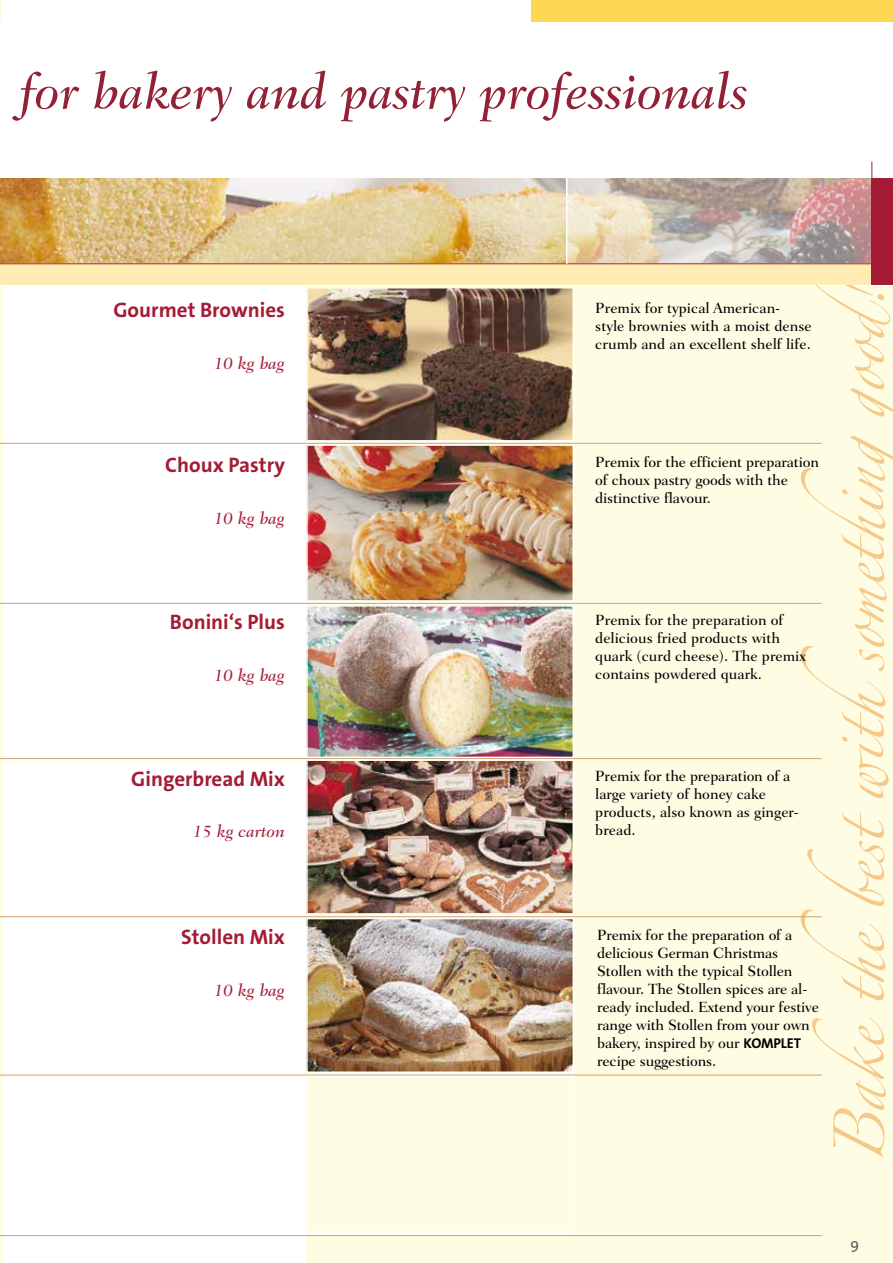
<style>
.page{position:relative;width:893px;height:1263px;background:#fff}
.page>*{position:absolute;margin:0;border:0;box-sizing:border-box;transform-origin:0 0}
.t1{font:italic 500 51px "Fairfield LT Std";color:#932136}
.t2{font:21px "The Sans LP7 Bld";color:#a41b35}
.t3{font:italic 500 17.25px "Fairfield LT Std";color:#a41b35}
.t4{font:500 15px/18px "Fairfield LT Std";letter-spacing:-.01em;color:#000}
.t5{font:15px "The Sans LP5 Plain";color:#58585a}
.s1{font-family:"The Sans LP7 Bld";font-weight:400;font-size:14.25px}
</style>
<div class="page">
<img style="left:0;top:179px;width:566px;height:84px">
<div style="left:574px;top:287px;width:319px;height:976px;background:#fffce4"></div>
<hr style="left:0;top:287px;width:2px;height:976px;background:#fffce4">
<div style="left:306px;top:287px;width:268px;height:976px;background:#fffce4"></div>
<svg style="left:812px;top:1017px;width:74px;height:141px"></svg>
<svg style="left:801px;top:812px;width:84px;height:188px"></svg>
<svg style="left:801px;top:285px;width:92px;height:513px"></svg>
<svg style="left:567px;top:178px;width:326px;height:85px;background:#c8b5aa"></svg>
<div style="left:0;top:264px;width:893px;height:21px;background:#ffecb2"></div>
<hr style="left:0;top:263px;width:873px;height:1px;background:#a41b35">
<div style="left:872px;top:179px;width:21px;height:106px;background:#a41b35"></div>
<hr style="left:871px;top:162px;width:1px;height:123px;background:#a41b35">
<div style="left:531px;top:0;width:362px;height:21px;background:#ffd853"></div>
<hr style="left:566px;top:178px;width:1px;height:86px;background:#fff">
<img style="left:309px;top:608px;width:262px;height:147px">
<div style="left:306px;top:605px;width:268px;height:153px;border:2px solid #fff"></div>
<img style="left:309px;top:290px;width:262px;height:149px">
<div style="left:306px;top:287px;width:268px;height:155px;border:2px solid #fff"></div>
<img style="left:309px;top:447px;width:262px;height:152px">
<div style="left:306px;top:444px;width:268px;height:158px;border:2px solid #fff"></div>
<hr style="left:0;top:443px;width:822px;height:1px;background:#d3a26e">
<hr style="left:0;top:603px;width:822px;height:1px;background:#d3a26e">
<hr style="left:0;top:758px;width:822px;height:1px;background:#d3a26e">
<hr style="left:0;top:916px;width:822px;height:1px;background:#d3a26e">
<hr style="left:0;top:1075px;width:822px;height:1px;background:#d3a26e">
<hr style="left:0;top:1235px;width:822px;height:1px;background:#d3a26e">
<img style="left:309px;top:762px;width:262px;height:150px">
<div style="left:306px;top:759px;width:268px;height:156px;border:2px solid #fff"></div>
<img style="left:309px;top:921px;width:262px;height:149px">
<div style="left:306px;top:918px;width:268px;height:155px;border:2px solid #fff"></div>
<div style="left:306px;top:1076px;width:268px;height:157px;border:2px solid #fff"></div>
<h1 class="t1" style="left:20px;top:61px;width:729px">for bakery and pastry professionals</h1>
<h2 class="t2" style="left:113px;top:297px;width:173px">Gourmet Brownies</h2>
<p class="t3" style="left:214px;top:353px;width:72px">10 kg bag</p>
<h2 class="t2" style="left:165px;top:451px;width:121px">Choux Pastry</h2>
<p class="t3" style="left:214px;top:507px;width:72px">10 kg bag</p>
<h2 class="t2" style="left:170px;top:609px;width:116px">Bonini‘s Plus</h2>
<p class="t3" style="left:214px;top:665px;width:72px">10 kg bag</p>
<h2 class="t2" style="left:131px;top:765px;width:155px">Gingerbread Mix</h2>
<p class="t3" style="left:193px;top:821px;width:94px">15 kg carton</p>
<h2 class="t2" style="left:181px;top:924px;width:105px">Stollen Mix</h2>
<p class="t3" style="left:214px;top:980px;width:72px">10 kg bag</p>
<p class="t4" style="left:595px;top:299px;width:218px">Premix for typical American&shy;style brownies with a moist dense crumb and an excellent shelf life.</p>
<p class="t4" style="left:595px;top:453px;width:225px">Premix for the efficient preparation of choux pastry goods with the distinctive flavour.</p>
<p class="t4" style="left:595px;top:611px;width:212px">Premix for the preparation of delicious fried products with quark (curd cheese). The premix contains powdered quark.</p>
<p class="t4" style="left:595px;top:767px;width:205px">Premix for the preparation of a large variety of honey cake products, also known as ginger&shy;bread.</p>
<p class="t4" style="left:597px;top:926px;width:223px">Premix for the preparation of a delicious German Christmas<br>Stollen with the typical Stollen flavour. The Stollen spices are al&shy;ready included. Extend your festive range with Stollen from your own bakery, inspired by our <span class="s1">KOMPLET </span>recipe suggestions.</p>
<p class="t5" style="left:850px;top:1234px;width:10px">9</p>
</div>
